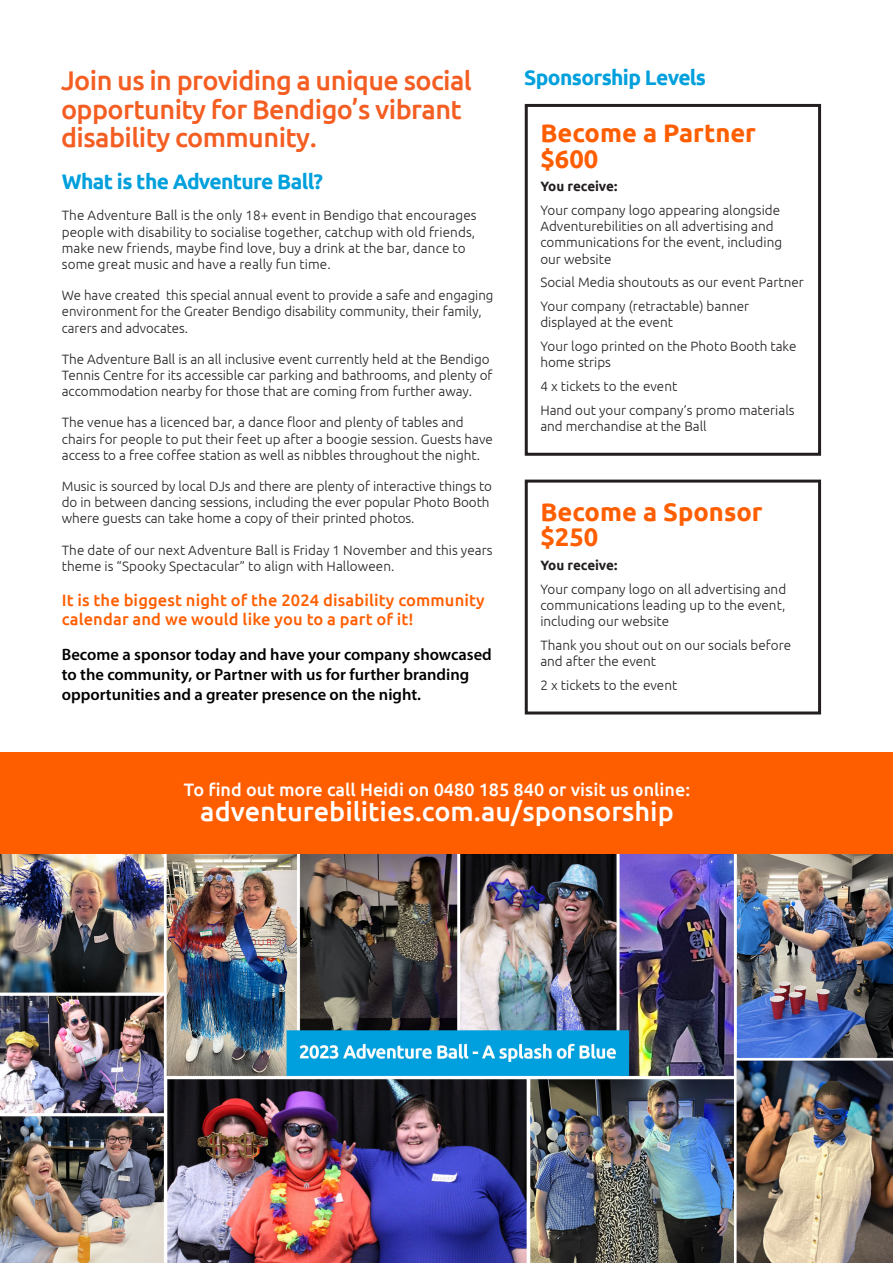
<style>
.page{position:relative;width:893px;height:1263px;background:#fff}
.page>*{position:absolute;margin:0;border:0;box-sizing:border-box;transform-origin:0 0}
.t1{font:500 27px/28.5px "Ubuntu";letter-spacing:-.02em;color:#f45e23}
.t2{font:500 27px "Ubuntu";color:#fff}
.t3{font:700 25.5px/25.5px "Ubuntu";color:#ff5e00}
.t4{font:700 21px "Ubuntu";letter-spacing:-.03em;color:#00a0dd}
.t5{font:500 18px "Ubuntu";color:#fff}
.t6{font:600 16.5px/19.8px "Myriad Pro";color:#000}
.t7{font:500 16.5px/19.8px "Ubuntu";letter-spacing:.01em;color:#ff5e00}
.t8{font:300 13.5px/16.2px "Ubuntu";color:#231f20}
.t9{font:700 13.5px "Ubuntu";letter-spacing:-.01em;color:#231f20}
</style>
<div class="page">
<img style="left:0;top:854px;width:893px;height:409px">
<div style="left:0;top:753px;width:893px;height:101px;background:#ff5e00"></div>
<div style="left:525px;top:104px;width:296px;height:352px;border:3px solid #231f20"></div>
<div style="left:525px;top:480px;width:296px;height:234px;border:3px solid #231f20"></div>
<h1 class="t1" style="left:61px;top:65px;width:412px">Join us in providing a unique social opportunity for Bendigo’s vibrant disability community.</h1>
<h3 class="t4" style="left:524px;top:64px;width:183px">Sponsorship Levels</h3>
<h2 class="t3" style="left:540px;top:120px;width:217px">Become a Partner $600</h2>
<p class="t9" style="left:540px;top:178px;width:78px">You receive:</p>
<p class="t8" style="left:540px;top:202px;width:243px">Your company logo appearing alongside Adventurebilities on all advertising and communications for the event, including our website</p>
<p class="t8" style="left:540px;top:270px;width:265px;line-height:23.7px">Social Media shoutouts as our event Partner<br>Your company (retractable) banner</p>
<p class="t8" style="left:540px;top:310px;width:258px;line-height:23.7px">displayed at the event<br>Your logo printed on the Photo Booth take</p>
<p class="t8" style="left:540px;top:350px;width:256px;line-height:23.7px">home strips<br>4 x tickets to the event<br>Hand out your company’s promo materials</p>
<p class="t8" style="left:540px;top:417px;width:168px">and merchandise at the Ball</p>
<h3 class="t4" style="left:62px;top:169px;width:263px">What is the Adventure Ball?</h3>
<p class="t8" style="left:62px;top:207px;width:416px">The Adventure Ball is the only 18+ event in Bendigo that encourages people with disability to socialise together, catchup with old friends, make new friends, maybe find love, buy a drink at the bar, dance to some great music and have a really fun time.</p>
<p class="t8" style="left:62px;top:287px;width:433px">We have created this special annual event to provide a safe and engaging environment for the Greater Bendigo disability community, their family, carers and advocates.</p>
<p class="t8" style="left:62px;top:350px;width:432px">The Adventure Ball is an all inclusive event currently held at the Bendigo<br>Tennis Centre for its accessible car parking and bathrooms, and plenty of accommodation nearby for those that are coming from further away.</p>
<p class="t8" style="left:62px;top:414px;width:433px">The venue has a licenced bar, a dance floor and plenty of tables and chairs for people to put their feet up after a boogie session. Guests have access to a free coffee station as well as nibbles throughout the night.</p>
<p class="t8" style="left:62px;top:478px;width:432px">Music is sourced by local DJs and there are plenty of interactive things to do in between dancing sessions, including the ever popular Photo Booth where guests can take home a copy of their printed photos.</p>
<p class="t8" style="left:62px;top:541px;width:432px">The date of our next Adventure Ball is Friday 1 November and this years theme is “Spooky Spectacular” to align with Halloween.</p>
<p class="t7" style="left:62px;top:589px;width:425px">It is the biggest night of the 2024 disability community calendar and we would like you to a part of it!</p>
<p class="t6" style="left:62px;top:644px;width:432px">Become a sponsor today and have your company showcased to the community, or Partner with us for further branding opportunities and a greater presence on the night.</p>
<h2 class="t3" style="left:540px;top:498px;width:224px">Become a Sponsor $250</h2>
<p class="t9" style="left:540px;top:557px;width:78px">You receive:</p>
<p class="t8" style="left:540px;top:580px;width:247px;text-align:justify">Your company logo on all advertising and communications leading up to the event, including our website</p>
<p class="t8" style="left:540px;top:636px;width:252px">Thank you shout out on our socials before and after the event</p>
<p class="t8" style="left:540px;top:676px;width:138px">2 x tickets to the event</p>
<h3 class="t5" style="left:184px;top:778px;width:508px">To find out more call Heidi on 0480 185 840 or visit us online:</h3>
<h1 class="t2" style="left:200px;top:794px;width:475px">adventurebilities.com.au/sponsorship</h1>
</div>
